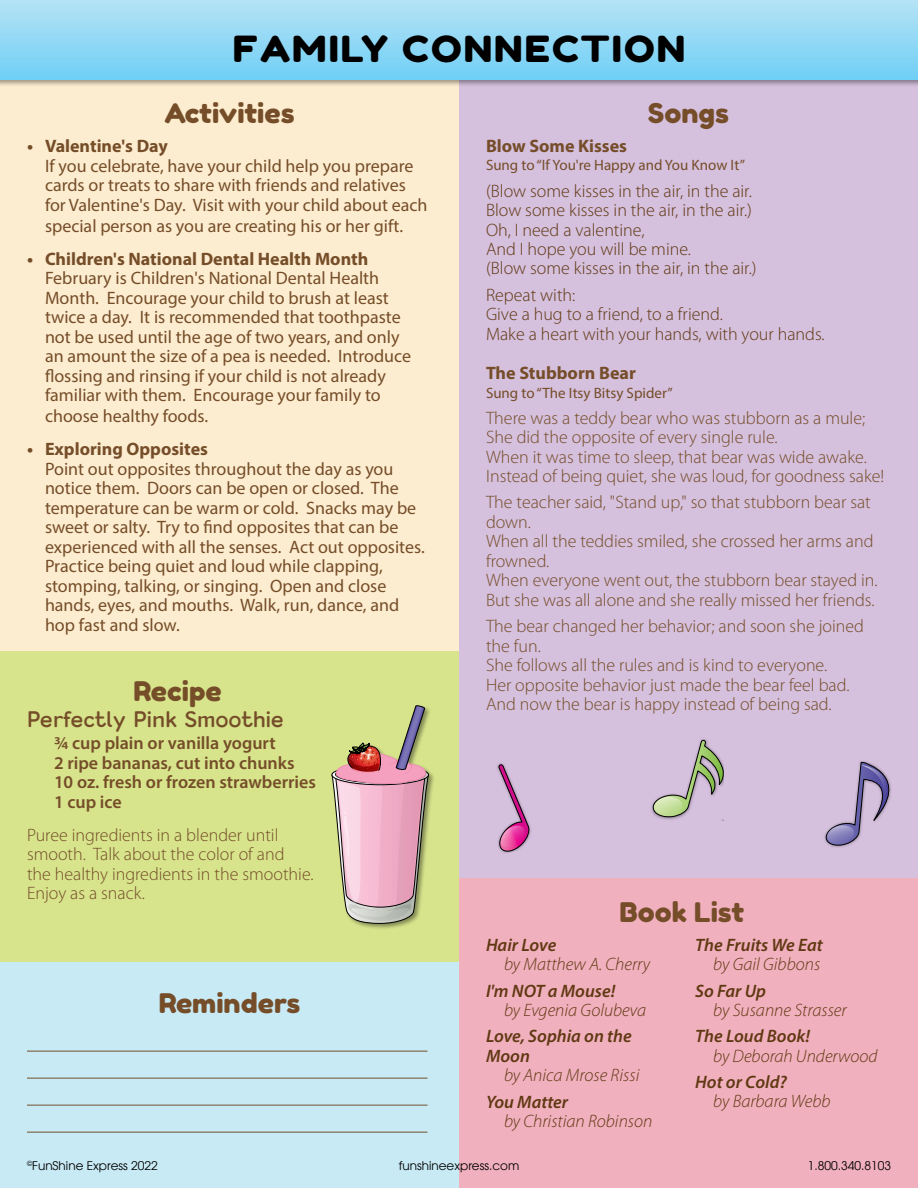
<style>
.page{position:relative;width:918px;height:1188px;background:#fff}
.page>*{position:absolute;margin:0;border:0;box-sizing:border-box;transform-origin:0 0}
.t1{font:36px "Fredoka One";letter-spacing:.05em;color:#000;scale:1.1 1}
.t2{font:27px "Fredoka One";color:#754d29;scale:1.05 1}
.t3{font:21px "Kingthings Clarity";color:#754d29;scale:1.05 1}
.t4{font:18px/19.5px "Myriad Pro";color:#754d29}
.t5{font:300 18px/19.5px "Myriad Pro";color:#754d29}
.t6{font:300 18px/19.5px "Myriad Pro";color:#603913}
.t7{font:italic 300 18px "Myriad Pro";color:#603913}
.t8{font:700 18px "Myriad Pro";color:#754d29}
.t9{font:italic 600 18px/19.5px "Myriad Pro";color:#603913}
.t10{font:600 18px/19.5px "Myriad Pro";color:#754d29}
.t11{font:15px "Myriad Pro";color:#754d29}
.t12{font:12px "Avant Garde";color:#000}
</style>
<div class="page">
<div style="left:0;top:651px;width:459px;height:311px;background:#d7e48c"></div>
<div style="left:0;top:962px;width:459px;height:226px;background:#c8eaf5"></div>
<hr style="left:27px;top:1051px;width:401px;height:1px;background:#754d29">
<hr style="left:27px;top:1078px;width:401px;height:1px;background:#754d29">
<hr style="left:27px;top:1105px;width:401px;height:1px;background:#754d29">
<hr style="left:27px;top:1132px;width:401px;height:1px;background:#754d29">
<div style="left:459px;top:79px;width:459px;height:799px;background:#d5c0dd"></div>
<div style="left:0;top:79px;width:459px;height:572px;background:#fdedd0"></div>
<div style="left:459px;top:878px;width:459px;height:310px;background:#f1b0bd"></div>
<div style="left:0;top:0;width:918px;height:87px;background:#000;opacity:.4"></div>
<div style="left:0;top:0;width:918px;height:80px;background:linear-gradient(to bottom,#b5e3f5,#70cff6)"></div>
<div style="left:331px;top:705px;width:104px;height:225px;background:#000;opacity:.4"></div>
<svg style="left:331px;top:705px;width:99px;height:218px"></svg>
<svg style="left:652px;top:739px;width:71px;height:82px"></svg>
<svg style="left:498px;top:764px;width:32px;height:89px"></svg>
<svg style="left:825px;top:765px;width:66px;height:83px"></svg>
<img style="left:859px;top:761px;width:15px;height:4px">
<h1 class="t1" style="left:233px;top:27px;width:413px">FAMILY CONNECTION</h1>
<h2 class="t2" style="left:164px;top:97px;width:126px">Activities</h2>
<p class="t8" style="left:27px;top:134px;width:142px">• Valentine's Day</p>
<p class="t4" style="left:45px;top:155px;width:384px;line-height:20px">If you celebrate, have your child help you prepare cards or treats to share with friends and relatives for Valentine's Day. Visit with your child about each special person as you are creating his or her gift.</p>
<p class="t8" style="left:27px;top:247px;width:343px">• Children's National Dental Health Month</p>
<p class="t4" style="left:45px;top:268px;width:368px">February is Children's National Dental Health Month. Encourage your child to brush at least twice a day. It is recommended that toothpaste not be used until the age of two years, and only an amount the size of a pea is needed. Introduce flossing and rinsing if your child is not already familiar with them. Encourage your family to choose healthy foods.</p>
<p class="t8" style="left:27px;top:437px;width:183px">• Exploring Opposites</p>
<p class="t4" style="left:45px;top:459px;width:381px">Point out opposites throughout the day as you notice them. Doors can be open or closed. The temperature can be warm or cold. Snacks may be sweet or salty. Try to find opposites that can be experienced with all the senses. Act out opposites.<br>Practice being quiet and loud while clapping, stomping, talking, or singing. Open and close hands, eyes, and mouths. Walk, run, dance, and hop fast and slow.</p>
<h2 class="t2" style="left:134px;top:675px;width:85px">Recipe</h2>
<p class="t3" style="left:27px;top:704px;width:246px">Perfectly Pink Smoothie</p>
<p class="t10" style="left:54px;top:733px;width:264px">3/4 cup plain or vanilla yogurt<br>2 ripe bananas, cut into chunks<br>10 oz. fresh or frozen strawberries<br>1 cup ice</p>
<p class="t5" style="left:27px;top:825px;width:288px">Puree ingredients in a blender until smooth. Talk about the color of and<br>the healthy ingredients in the smoothie.<br>Enjoy as a snack.</p>
<h2 class="t2" style="left:159px;top:986px;width:136px">Reminders</h2>
<h2 class="t2" style="left:648px;top:97px;width:79px">Songs</h2>
<p class="t8" style="left:486px;top:134px;width:143px">Blow Some Kisses</p>
<p class="t11" style="left:486px;top:156px;width:261px">Sung to “If You're Happy and You Know It”</p>
<p class="t6" style="left:486px;top:181px;width:272px">(Blow some kisses in the air, in the air.<br>Blow some kisses in the air, in the air.)<br>Oh, I need a valentine,<br>And I hope you will be mine.<br>(Blow some kisses in the air, in the air.)</p>
<p class="t6" style="left:486px;top:285px;width:340px">Repeat with:<br>Give a hug to a friend, to a friend.<br>Make a heart with your hands, with your hands.</p>
<p class="t8" style="left:486px;top:362px;width:151px">The Stubborn Bear</p>
<p class="t11" style="left:486px;top:383px;width:188px">Sung to “The Itsy Bitsy Spider”</p>
<p class="t5" style="left:486px;top:408px;width:400px">There was a teddy bear who was stubborn as a mule; She did the opposite of every single rule.<br>When it was time to sleep, that bear was wide awake.<br>Instead of being quiet, she was loud, for goodness sake!</p>
<p class="t5" style="left:486px;top:493px;width:393px">The teacher said, "Stand up," so that stubborn bear sat down.<br>When all the teddies smiled, she crossed her arms and frowned.<br>When everyone went out, the stubborn bear stayed in.<br>But she was all alone and she really missed her friends.</p>
<p class="t5" style="left:486px;top:616px;width:380px">The bear changed her behavior; and soon she joined the fun.<br>She follows all the rules and is kind to everyone.<br>Her opposite behavior just made the bear feel bad.<br>And now the bear is happy instead of being sad.</p>
<h2 class="t2" style="left:619px;top:895px;width:120px">Book List</h2>
<p class="t9" style="left:486px;top:935px;width:72px">Hair Love</p>
<p class="t7" style="left:504px;top:954px;width:148px">by Matthew A. Cherry</p>
<p class="t9" style="left:486px;top:980px;width:131px">I'm NOT a Mouse!</p>
<p class="t7" style="left:504px;top:999px;width:144px">by Evgenia Golubeva</p>
<p class="t9" style="left:486px;top:1026px;width:147px">Love, Sophia on the<br>Moon</p>
<p class="t7" style="left:504px;top:1065px;width:137px">by Anica Mrose Rissi</p>
<p class="t9" style="left:486px;top:1091px;width:84px">You Matter</p>
<p class="t7" style="left:504px;top:1110px;width:150px">by Christian Robinson</p>
<p class="t9" style="left:695px;top:935px;width:129px">The Fruits We Eat</p>
<p class="t7" style="left:713px;top:953px;width:108px">by Gail Gibbons</p>
<p class="t9" style="left:695px;top:980px;width:72px">So Far Up</p>
<p class="t7" style="left:713px;top:999px;width:135px">by Susanne Strasser</p>
<p class="t9" style="left:695px;top:1026px;width:116px">The Loud Book!</p>
<p class="t7" style="left:713px;top:1045px;width:166px">by Deborah Underwood</p>
<p class="t9" style="left:695px;top:1072px;width:93px">Hot or Cold?</p>
<p class="t7" style="left:713px;top:1091px;width:119px">by Barbara Webb</p>
<p class="t12" style="left:27px;top:1158px;width:132px"><sup>©</sup>FunShine Express 2022</p>
<p class="t12" style="left:399px;top:1158px;width:122px">funshineexpress.com</p>
<p class="t12" style="left:808px;top:1158px;width:85px">1.800.340.8103</p>
</div>
